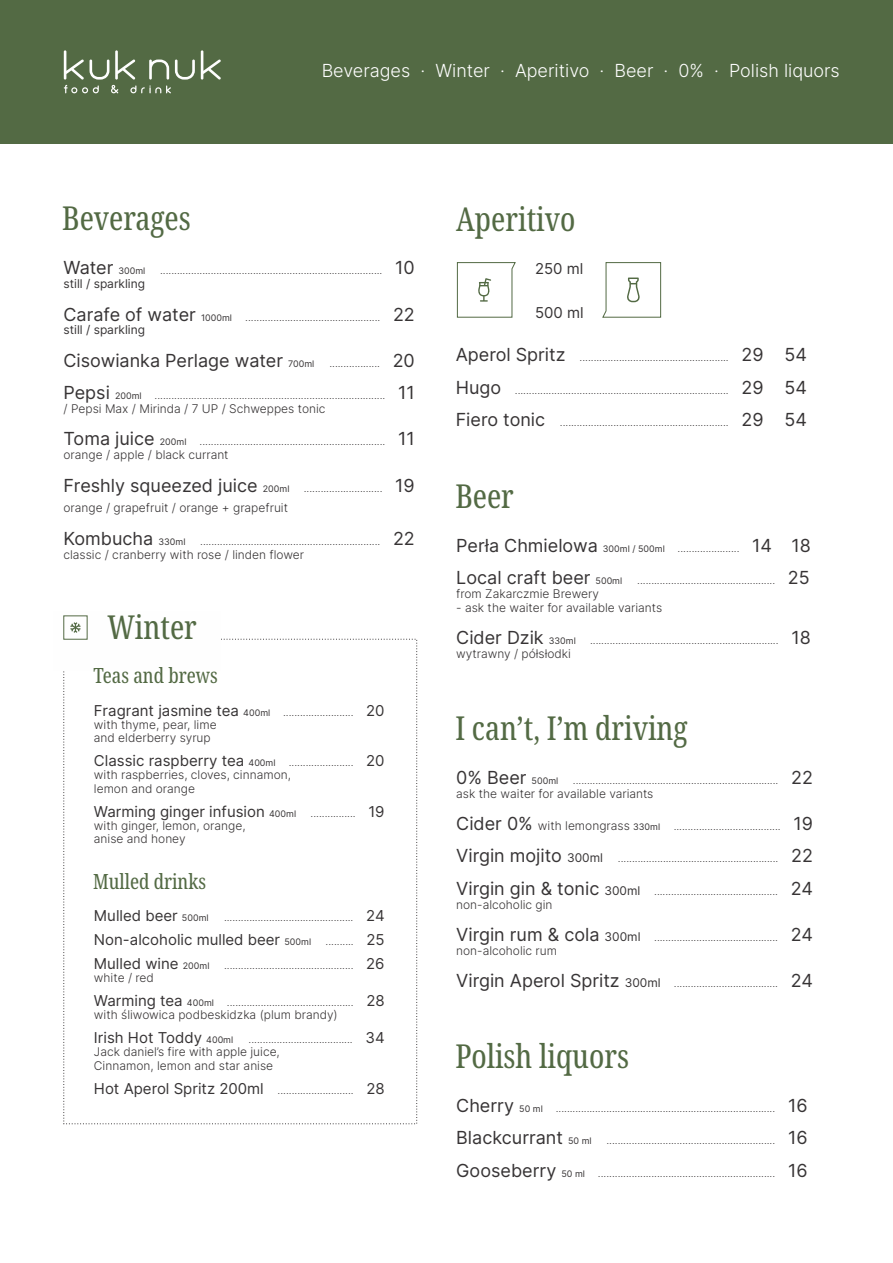
<style>
.page{position:relative;width:893px;height:1263px;background:#fff}
.page>*{position:absolute;margin:0;border:0;box-sizing:border-box;transform-origin:0 0}
.t1{font:extra-condensed 33px "Noto Serif";color:#536a44}
.t2{font:extra-condensed 21px "Noto Serif";color:#536a44}
.t3{font:300 18px "Inter";color:#fefefe}
.t4{font:18px "Inter";color:#373435}
.t5{font:15px "Inter";color:#373435}
.t6{font:300 12px/13.2px "Inter";color:#373435}
.t7{font:12px "Inter";color:#373435}
.t8{font:300 10.5px "Inter";color:#373435}
.s1{font-weight:400;font-size:18px}
.s2{font-weight:400;font-size:9px}
.s3{font-size:9px}
.s4{font-weight:300;font-size:10.5px}
.s5{font-weight:400;font-size:15px}
.s6{font-size:12px}
.s7{font-weight:400;font-size:12px}
</style>
<div class="page">
<div style="left:0;top:0;width:893px;height:143px;background:#536a44"></div>
<svg style="left:64px;top:50px;width:157px;height:43px"></svg>
<svg style="left:63px;top:639px;width:354px;height:485px"></svg>
<div style="left:53px;top:611px;width:167px;height:60px;background:#fefefe"></div>
<div style="left:63px;top:615px;width:25px;height:25px;border:1px solid #536a44"></div>
<svg style="left:70px;top:622px;width:11px;height:11px"></svg>
<svg style="left:457px;top:262px;width:59px;height:56px"></svg>
<svg style="left:602px;top:262px;width:59px;height:56px"></svg>
<h1 class="t1" style="left:62px;top:195px;width:130px">Beverages</h1>
<h3 class="t3" style="left:322px;top:60px;width:520px">Beverages · Winter · Aperitivo · Beer · 0% · Polish liquors</h3>
<h1 class="t1" style="left:456px;top:195px;width:121px">Aperitivo</h1>
<p class="t8" style="left:64px;top:264px;width:353px"><span class="s1">Water</span> <span class="s2">300ml</span> ............................................................................... <span class="s1">10</span></p>
<p class="t7" style="left:64px;top:277px;width:83px">still / sparkling</p>
<p class="t8" style="left:64px;top:310px;width:353px"><span class="s1">Carafe of water</span> <span class="s2">1000ml</span> ................................................ <span class="s1">22</span></p>
<p class="t7" style="left:64px;top:323px;width:83px">still / sparkling</p>
<h3 class="t4" style="left:64px;top:349px;width:353px">Cisowianka Perlage water <span class="s3">700ml</span> <span class="s4">..................</span> 20</h3>
<p class="t8" style="left:64px;top:389px;width:353px"><span class="s1">Pepsi</span> <span class="s2">200ml</span> .................................................................................. <span class="s1">11</span></p>
<p class="t6" style="left:64px;top:402px;width:264px">/ Pepsi Max / Mirinda / 7 UP / Schweppes tonic</p>
<p class="t8" style="left:64px;top:435px;width:353px"><span class="s1">Toma juice</span> <span class="s2">200ml</span> .................................................................. <span class="s1">11</span></p>
<p class="t6" style="left:64px;top:448px;width:167px">orange / apple / black currant</p>
<p class="t8" style="left:64px;top:481px;width:353px"><span class="s1">Freshly squeezed juice</span> <span class="s2">200ml</span> ............................ <span class="s1">19</span></p>
<p class="t6" style="left:64px;top:501px;width:226px">orange / grapefruit / orange + grapefruit</p>
<p class="t8" style="left:64px;top:535px;width:353px"><span class="s1">Kombucha</span> <span class="s2">330ml</span> ................................................................ <span class="s1">22</span></p>
<p class="t6" style="left:64px;top:548px;width:242px">classic / cranberry with rose / linden flower</p>
<h1 class="t1" style="left:107px;top:604px;width:91px">Winter</h1>
<h2 class="t2" style="left:93px;top:661px;width:126px">Teas and brews</h2>
<p class="t8" style="left:94px;top:706px;width:292px"><span class="s5">Fragrant jasmine tea</span> <span class="s2">400ml</span> ......................... <span class="s5">20</span></p>
<p class="t6" style="left:94px;top:718px;width:124px">with thyme, pear, lime and elderberry syrup</p>
<p class="t8" style="left:94px;top:756px;width:292px"><span class="s5">Classic raspberry tea</span> <span class="s2">400ml</span> ....................... <span class="s5">20</span></p>
<p class="t6" style="left:94px;top:768px;width:199px">with raspberries, cloves, cinnamon, lemon and orange</p>
<h3 class="t5" style="left:94px;top:802px;width:292px">Warming ginger infusion <span class="s3">400ml</span> <span class="s4">................</span> 19</h3>
<p class="t6" style="left:94px;top:819px;width:153px">with ginger, lemon, orange, anise and honey</p>
<h2 class="t2" style="left:93px;top:866px;width:114px">Mulled drinks</h2>
<p class="t8" style="left:94px;top:910px;width:292px"><span class="s5">Mulled beer</span> <span class="s2">500ml</span> .............................................. <span class="s5">24</span></p>
<h3 class="t5" style="left:94px;top:930px;width:292px">Non-alcoholic mulled beer <span class="s3">500ml</span> <span class="s4">..........</span> 25</h3>
<p class="t8" style="left:94px;top:958px;width:292px"><span class="s5">Mulled wine</span> <span class="s2">200ml</span> .............................................. <span class="s5">26</span></p>
<p class="t6" style="left:94px;top:971px;width:61px">white / red</p>
<p class="t8" style="left:94px;top:996px;width:292px"><span class="s5">Warming tea</span> <span class="s2">400ml</span> ............................................. <span class="s5">28</span></p>
<p class="t6" style="left:94px;top:1008px;width:245px">with śliwowica podbeskidzka (plum brandy)</p>
<p class="t8" style="left:94px;top:1033px;width:292px"><span class="s5">Irish Hot Toddy</span> <span class="s2">400ml</span> ..................................... <span class="s5">34</span></p>
<p class="t6" style="left:94px;top:1045px;width:187px">Jack daniel’s fire with apple juice,<br>Cinnamon, lemon and star anise</p>
<p class="t8" style="left:94px;top:1083px;width:292px"><span class="s5">Hot Aperol Spritz 200ml</span> ........................... <span class="s5">28</span></p>
<h3 class="t5" style="left:535px;top:259px;width:50px">250 ml</h3>
<h3 class="t5" style="left:535px;top:303px;width:50px">500 ml</h3>
<p class="t8" style="left:456px;top:351px;width:353px"><span class="s1">Aperol Spritz</span> ..................................................... <span class="s1">29 54</span></p>
<p class="t8" style="left:456px;top:384px;width:353px"><span class="s1">Hugo</span> ............................................................................ <span class="s1">29 54</span></p>
<p class="t8" style="left:456px;top:416px;width:353px"><span class="s1">Fiero tonic</span> ............................................................ <span class="s1">29 54</span></p>
<h1 class="t1" style="left:455px;top:473px;width:60px">Beer</h1>
<p class="t8" style="left:456px;top:542px;width:356px"><span class="s1">Perła Chmielowa</span> <span class="s2">300ml / 500ml</span> ...................... <span class="s1">14 18</span></p>
<p class="t8" style="left:456px;top:574px;width:355px"><span class="s1">Local craft beer</span> <span class="s2">500ml</span> ................................................. <span class="s1">25</span></p>
<p class="t6" style="left:456px;top:587px;width:144px">from Zakarczmie Brewery</p>
<p class="t6" style="left:456px;top:601px;width:207px">- ask the waiter for available variants</p>
<p class="t8" style="left:456px;top:634px;width:356px"><span class="s1">Cider Dzik</span> <span class="s2">330ml</span> ................................................................... <span class="s1">18</span></p>
<p class="t6" style="left:456px;top:647px;width:116px">wytrawny / półsłodki</p>
<h1 class="t1" style="left:455px;top:705px;width:234px">I can’t, I’m driving</h1>
<p class="t8" style="left:456px;top:774px;width:358px"><span class="s1">0% Beer</span> <span class="s2">500ml</span> ......................................................................... <span class="s1">22</span></p>
<p class="t6" style="left:456px;top:787px;width:199px">ask the waiter for available variants</p>
<p class="t8" style="left:456px;top:820px;width:358px"><span class="s1">Cider 0%</span> <span class="s6">with lemongrass</span> <span class="s2">330ml</span> ...................................... <span class="s1">19</span></p>
<p class="t8" style="left:456px;top:852px;width:358px"><span class="s1">Virgin mojito</span> <span class="s7">300ml</span> ......................................................... <span class="s1">22</span></p>
<p class="t8" style="left:456px;top:885px;width:358px"><span class="s1">Virgin gin &amp; tonic</span> <span class="s7">300ml</span> ............................................ <span class="s1">24</span></p>
<p class="t6" style="left:456px;top:898px;width:98px">non-alcoholic gin</p>
<p class="t8" style="left:456px;top:931px;width:358px"><span class="s1">Virgin rum &amp; cola</span> <span class="s7">300ml</span> ............................................ <span class="s1">24</span></p>
<p class="t6" style="left:456px;top:944px;width:102px">non-alcoholic rum</p>
<p class="t8" style="left:456px;top:977px;width:358px"><span class="s1">Virgin Aperol Spritz</span> <span class="s7">300ml</span> ..................................... <span class="s1">24</span></p>
<h1 class="t1" style="left:455px;top:1033px;width:175px">Polish liquors</h1>
<p class="t8" style="left:456px;top:1101px;width:353px"><span class="s1">Cherry</span> <span class="s2">50 ml</span> .............................................................................. <span class="s1">16</span></p>
<p class="t8" style="left:456px;top:1134px;width:353px"><span class="s1">Blackcurrant</span> <span class="s2">50 ml</span> ............................................................ <span class="s1">16</span></p>
<p class="t8" style="left:456px;top:1166px;width:353px"><span class="s1">Gooseberry</span> <span class="s2">50 ml</span> ............................................................... <span class="s1">16</span></p>
</div>
